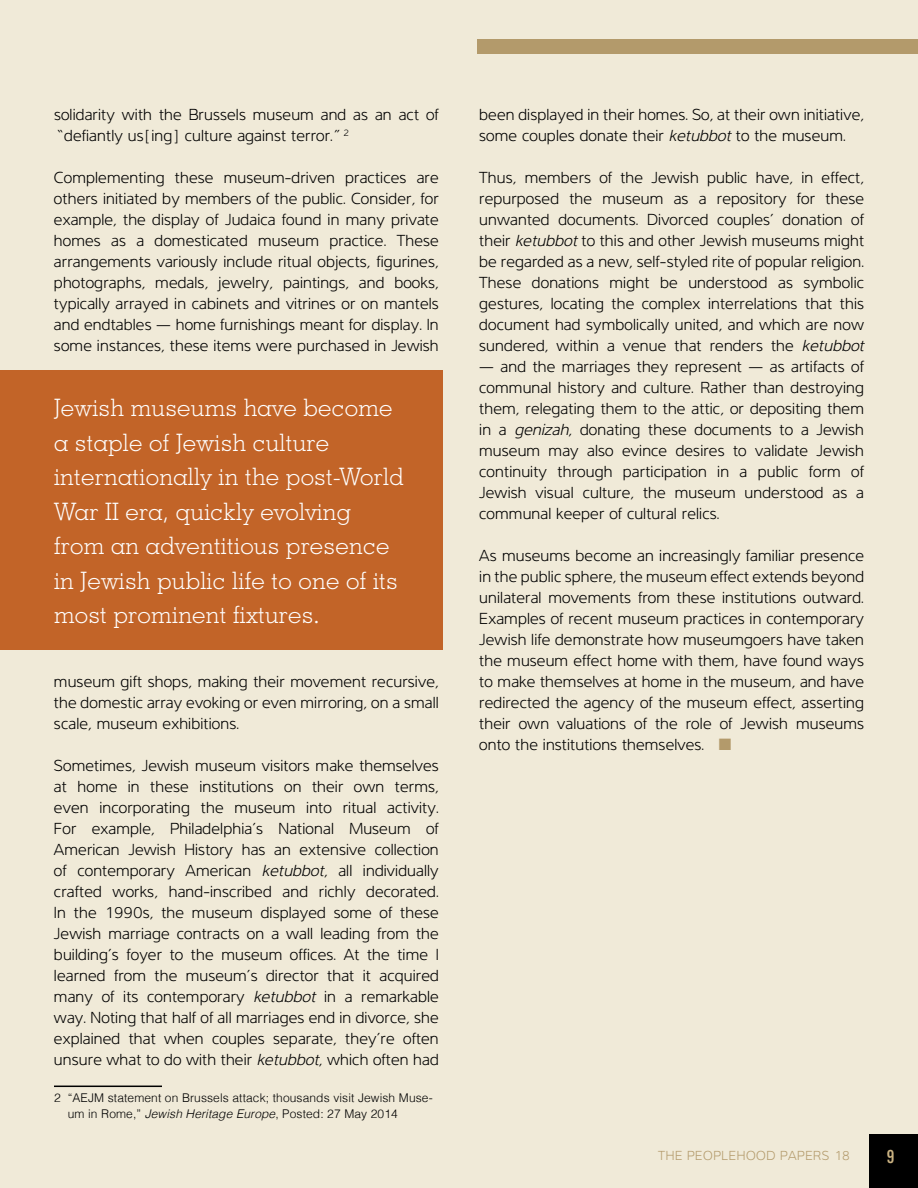
<style>
.page{position:relative;width:918px;height:1188px;background:#f0ead8}
.page>*{position:absolute;margin:0;border:0;box-sizing:border-box;transform-origin:0 0}
.t1{font:300 24px/34.5px "Geometric Slab 703 BT";letter-spacing:.01em;color:#fff}
.t2{font:700 condensed 19.5px "Geometric Slab 703 BT";color:#cab282}
.t3{font:300 16.5px/21px "Interval";letter-spacing:.01em;color:#000;text-align:justify}
.t4{font:300 13.5px "Interval";letter-spacing:.04em;color:#b39a6b}
.t5{font:300 12px/15.8px "Helvetica";letter-spacing:.01em;color:#000}
.s1{font-style:italic}
.s2{color:#b39a6b}
</style>
<div class="page">
<div style="left:477px;top:40px;width:441px;height:14px;background:#b39a6b"></div>
<div style="left:870px;top:1134px;width:48px;height:54px;background:#000"></div>
<hr style="left:54px;top:1086px;width:108px;height:1px;background:#000">
<div style="left:0;top:371px;width:443px;height:279px;background:#c26428"></div>
<p class="t3" style="left:54px;top:104px;width:386px">solidarity with the Brussels museum and as an act of “defiantly us[ing] culture against terror.”<sup>2</sup></p>
<p class="t3" style="left:54px;top:167px;width:386px">Complementing these museum-driven practices are others initiated by members of the public. Consider, for example, the display of Judaica found in many private homes as a domesticated museum practice. These arrangements variously include ritual objects, figurines, photographs, medals, jewelry, paintings, and books, typically arrayed in cabinets and vitrines or on mantels and endtables — home furnishings meant for display. In some instances, these items were purchased in Jewish</p>
<h1 class="t1" style="left:54px;top:390px;width:351px">Jewish museums have become a staple of Jewish culture internationally in the post-World<br>War II era, quickly evolving from an adventitious presence in Jewish public life to one of its most prominent fixtures.</h1>
<p class="t3" style="left:54px;top:671px;width:386px">museum gift shops, making their movement recursive, the domestic array evoking or even mirroring, on a small scale, museum exhibitions.</p>
<p class="t3" style="left:54px;top:755px;width:386px">Sometimes, Jewish museum visitors make themselves at home in these institutions on their own terms, even incorporating the museum into ritual activity.<br>For example, Philadelphia’s National Museum of American Jewish History has an extensive collection of contemporary American <span class="s1">ketubbot</span>, all individually crafted works, hand-inscribed and richly decorated.<br>In the 1990s, the museum displayed some of these Jewish marriage contracts on a wall leading from the building’s foyer to the museum offices. At the time I learned from the museum’s director that it acquired many of its contemporary <span class="s1">ketubbot</span> in a remarkable way. Noting that half of all marriages end in divorce, she explained that when couples separate, they’re often unsure what to do with their <span class="s1">ketubbot</span>, which often had</p>
<p class="t5" style="left:68px;top:1089px;width:366px;text-indent:-14px">2 “AEJM statement on Brussels attack; thousands visit Jewish Muse&shy;um in Rome,” <span class="s1">Jewish Heritage Europe</span>, Posted: 27 May 2014</p>
<p class="t3" style="left:479px;top:104px;width:386px">been displayed in their homes. So, at their own initiative, some couples donate their <span class="s1">ketubbot</span> to the museum.</p>
<p class="t3" style="left:479px;top:167px;width:386px">Thus, members of the Jewish public have, in effect, repurposed the museum as a repository for these unwanted documents. Divorced couples’ donation of their <span class="s1">ketubbot</span> to this and other Jewish museums might be regarded as a new, self-styled rite of popular religion.<br>These donations might be understood as symbolic gestures, locating the complex interrelations that this document had symbolically united, and which are now sundered, within a venue that renders the <span class="s1">ketubbot</span></p>
<p class="t3" style="left:479px;top:356px;width:386px">— and the marriages they represent — as artifacts of communal history and culture. Rather than destroying them, relegating them to the attic, or depositing them in a <span class="s1">genizah</span>, donating these documents to a Jewish museum may also evince desires to validate Jewish continuity through participation in a public form of Jewish visual culture, the museum understood as a communal keeper of cultural relics.</p>
<p class="t3" style="left:479px;top:545px;width:386px">As museums become an increasingly familiar presence in the public sphere, the museum effect extends beyond unilateral movements from these institutions outward.<br>Examples of recent museum practices in contemporary Jewish life demonstrate how museumgoers have taken the museum effect home with them, have found ways to make themselves at home in the museum, and have redirected the agency of the museum effect, asserting their own valuations of the role of Jewish museums onto the institutions themselves. <span class="s2">■</span></p>
<p class="t4" style="left:658px;top:1148px;width:193px">THE PEOPLEHOOD PAPERS 18</p>
<p class="t2" style="left:887px;top:1144px;width:9px">9</p>
</div>
